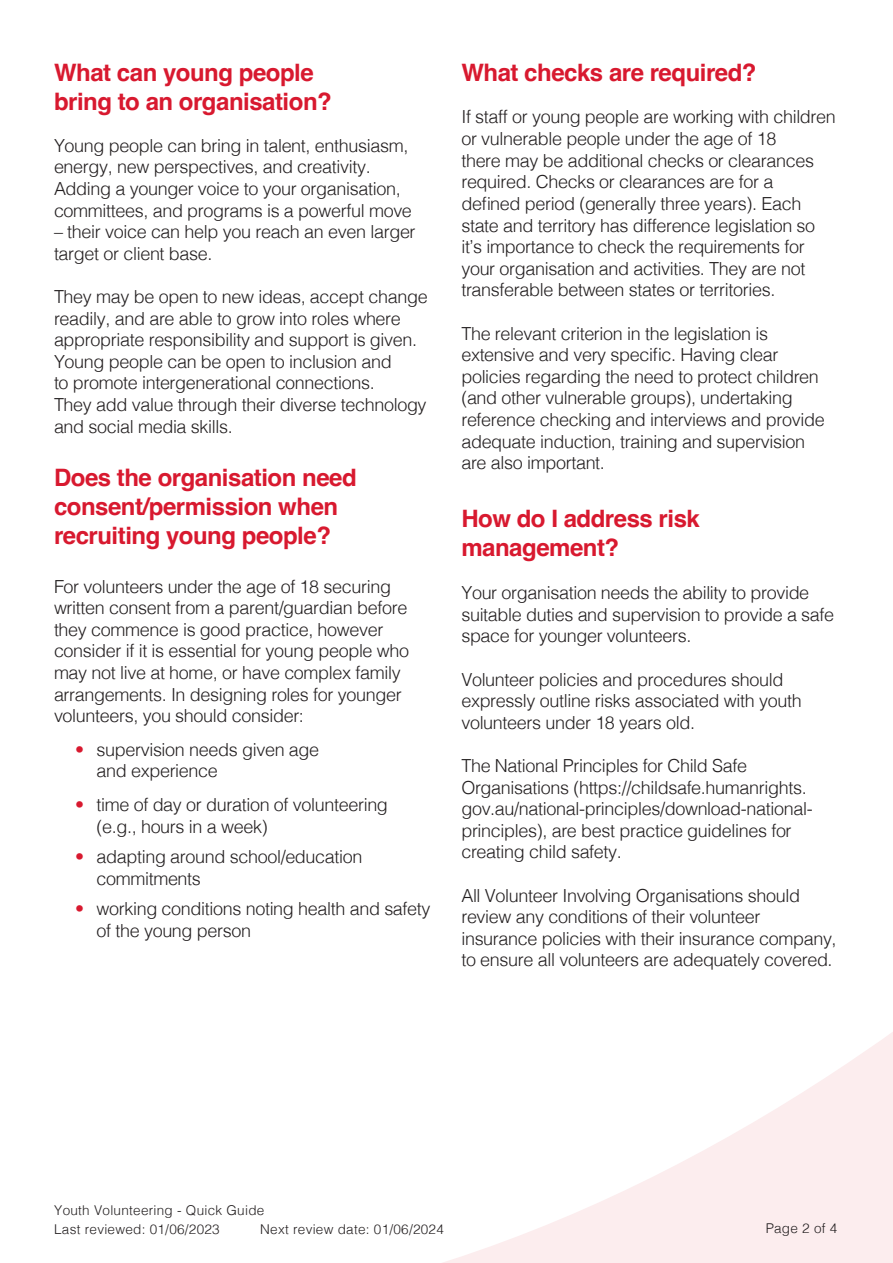
<style>
.page{position:relative;width:893px;height:1263px;background:#fff}
.page>*{position:absolute;margin:0;border:0;box-sizing:border-box;transform-origin:0 0}
.Subheading{font:700 24px/28.8px "Helvetica";letter-spacing:-.02em;color:#d8192f}
.Body_Copy{font:300 18px/21.6px "Helvetica";letter-spacing:-.02em;color:#231f20}
.t1{font:300 13.5px/19.2px "Helvetica";letter-spacing:.02em;color:#231f20}
.s1{color:#d8192f}
</style>
<div class="page">
<svg style="left:443px;top:1032px;width:450px;height:231px"></svg>
<p class="Subheading" style="left:54px;top:61px;width:279px">What can young people bring to an organisation?</p>
<p class="Subheading" style="left:461px;top:61px;width:297px">What checks are required?</p>
<p class="Body_Copy" style="left:461px;top:105px;width:376px">If staff or young people are working with children or vulnerable people under the age of 18<br>there may be additional checks or clearances required. Checks or clearances are for a defined period (generally three years). Each state and territory has difference legislation so it’s importance to check the requirements for your organisation and activities. They are not transferable between states or territories.</p>
<p class="Body_Copy" style="left:461px;top:321px;width:365px">The relevant criterion in the legislation is extensive and very specific. Having clear policies regarding the need to protect children (and other vulnerable groups), undertaking reference checking and interviews and provide adequate induction, training and supervision are also important.</p>
<p class="Body_Copy" style="left:54px;top:133px;width:359px">Young people can bring in talent, enthusiasm, energy, new perspectives, and creativity.<br>Adding a younger voice to your organisation, committees, and programs is a powerful move</p>
<p class="Body_Copy" style="left:54px;top:220px;width:363px">– their voice can help you reach an even larger target or client base.</p>
<p class="Body_Copy" style="left:54px;top:284px;width:375px">They may be open to new ideas, accept change readily, and are able to grow into roles where appropriate responsibility and support is given.<br>Young people can be open to inclusion and<br>to promote intergenerational connections.<br>They add value through their diverse technology and social media skills.</p>
<p class="Subheading" style="left:54px;top:466px;width:304px">Does the organisation need consent/permission when recruiting young people?</p>
<p class="Subheading" style="left:461px;top:507px;width:240px">How do I address risk management?</p>
<p class="Body_Copy" style="left:54px;top:574px;width:357px">For volunteers under the age of 18 securing written consent from a parent/guardian before they commence is good practice, however consider if it is essential for young people who may not live at home, or have complex family arrangements. In designing roles for younger volunteers, you should consider:</p>
<p class="Body_Copy" style="left:97px;top:737px;width:224px;text-indent:-21px"><span class="s1">•</span> supervision needs given age and experience</p>
<p class="Body_Copy" style="left:97px;top:792px;width:293px;text-indent:-21px"><span class="s1">•</span> time of day or duration of volunteering (e.g., hours in a week)</p>
<p class="Body_Copy" style="left:97px;top:845px;width:267px;text-indent:-21px"><span class="s1">•</span> adapting around school/education commitments</p>
<p class="Body_Copy" style="left:97px;top:897px;width:336px;text-indent:-21px"><span class="s1">•</span> working conditions noting health and safety of the young person</p>
<p class="Body_Copy" style="left:461px;top:581px;width:374px">Your organisation needs the ability to provide suitable duties and supervision to provide a safe space for younger volunteers.</p>
<p class="Body_Copy" style="left:461px;top:667px;width:342px">Volunteer policies and procedures should expressly outline risks associated with youth volunteers under 18 years old.</p>
<p class="Body_Copy" style="left:461px;top:753px;width:353px">The National Principles for Child Safe Organisations (https://childsafe.humanrights. gov.au/national-principles/download-national&shy;principles), are best practice guidelines for creating child safety.</p>
<p class="Body_Copy" style="left:461px;top:883px;width:377px">All Volunteer Involving Organisations should review any conditions of their volunteer insurance policies with their insurance company, to ensure all volunteers are adequately covered.</p>
<p class="t1" style="left:54px;top:1199px;width:212px">Youth Volunteering - Quick Guide<br>Last reviewed: 01/06/2023</p>
<p class="t1" style="left:260px;top:1218px;width:185px">Next review date: 01/06/2024</p>
<p class="t1" style="left:766px;top:1218px;width:73px">Page 2 of 4</p>
</div>
